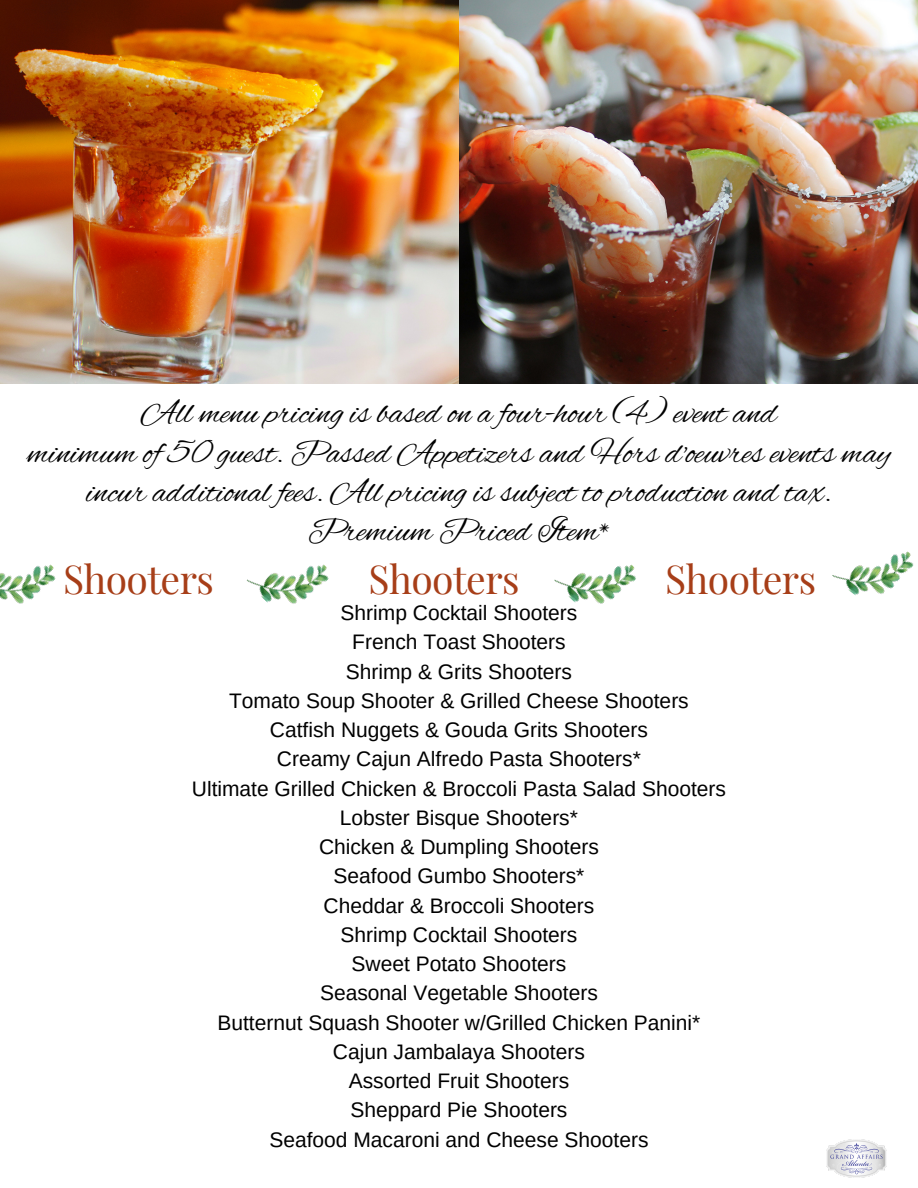
<style>
.page{position:relative;width:918px;height:1188px;background:#fff}
.page>*{position:absolute;margin:0;border:0;box-sizing:border-box;transform-origin:0 0}
.t1{font:39px "Playfair Display";letter-spacing:-.015em;color:#a73e18}
.t2{font:34.35px/39.3px "Alex Brush";color:#000;text-align:center}
.t3{font:21px "Arimo";color:#000}
</style>
<div class="page">
<img style="left:0;top:564px;width:56px;height:40px">
<img style="left:246px;top:564px;width:83px;height:40px">
<img style="left:554px;top:564px;width:82px;height:40px">
<img style="left:832px;top:551px;width:82px;height:45px">
<img style="left:0;top:0;width:918px;height:384px">
<img style="left:826px;top:1140px;width:61px;height:37px">
<p class="t2" style="left:28px;top:396px;width:864px">All menu pricing is based on a four-hour (4) event and<br>minimum of 50 guest. Passed Appetizers and Hors d'oeuvres events may incur additional fees. All pricing is subject to production and tax.<br>Premium Priced Item*</p>
<p class="t1" style="left:63px;top:552px;width:152px">Shooters</p>
<p class="t1" style="left:369px;top:552px;width:152px">Shooters</p>
<p class="t1" style="left:665px;top:552px;width:152px">Shooters</p>
<p class="t3" style="left:341px;top:601px;width:238px">Shrimp Cocktail Shooters</p>
<h2 class="t3" style="left:352px;top:630px;width:215px">French Toast Shooters</h2>
<p class="t3" style="left:346px;top:660px;width:228px">Shrimp &amp; Grits Shooters</p>
<p class="t3" style="left:229px;top:689px;width:461px">Tomato Soup Shooter &amp; Grilled Cheese Shooters</p>
<p class="t3" style="left:270px;top:718px;width:379px">Catfish Nuggets &amp; Gouda Grits Shooters</p>
<p class="t3" style="left:277px;top:747px;width:365px">Creamy Cajun Alfredo Pasta Shooters*</p>
<h1 class="t3" style="left:192px;top:777px;width:536px">Ultimate Grilled Chicken &amp; Broccoli Pasta Salad Shooters</h1>
<p class="t3" style="left:340px;top:806px;width:240px">Lobster Bisque Shooters*</p>
<p class="t3" style="left:319px;top:835px;width:281px">Chicken &amp; Dumpling Shooters</p>
<p class="t3" style="left:334px;top:864px;width:252px">Seafood Gumbo Shooters*</p>
<p class="t3" style="left:324px;top:894px;width:272px">Cheddar &amp; Broccoli Shooters</p>
<p class="t3" style="left:341px;top:923px;width:238px">Shrimp Cocktail Shooters</p>
<p class="t3" style="left:352px;top:952px;width:216px">Sweet Potato Shooters</p>
<p class="t3" style="left:320px;top:981px;width:279px">Seasonal Vegetable Shooters</p>
<p class="t3" style="left:217px;top:1011px;width:484px">Butternut Squash Shooter w/Grilled Chicken Panini*</p>
<p class="t3" style="left:333px;top:1040px;width:254px">Cajun Jambalaya Shooters</p>
<p class="t3" style="left:349px;top:1069px;width:222px">Assorted Fruit Shooters</p>
<p class="t3" style="left:350px;top:1098px;width:219px">Sheppard Pie Shooters</p>
<p class="t3" style="left:269px;top:1128px;width:381px">Seafood Macaroni and Cheese Shooters</p>
</div>
